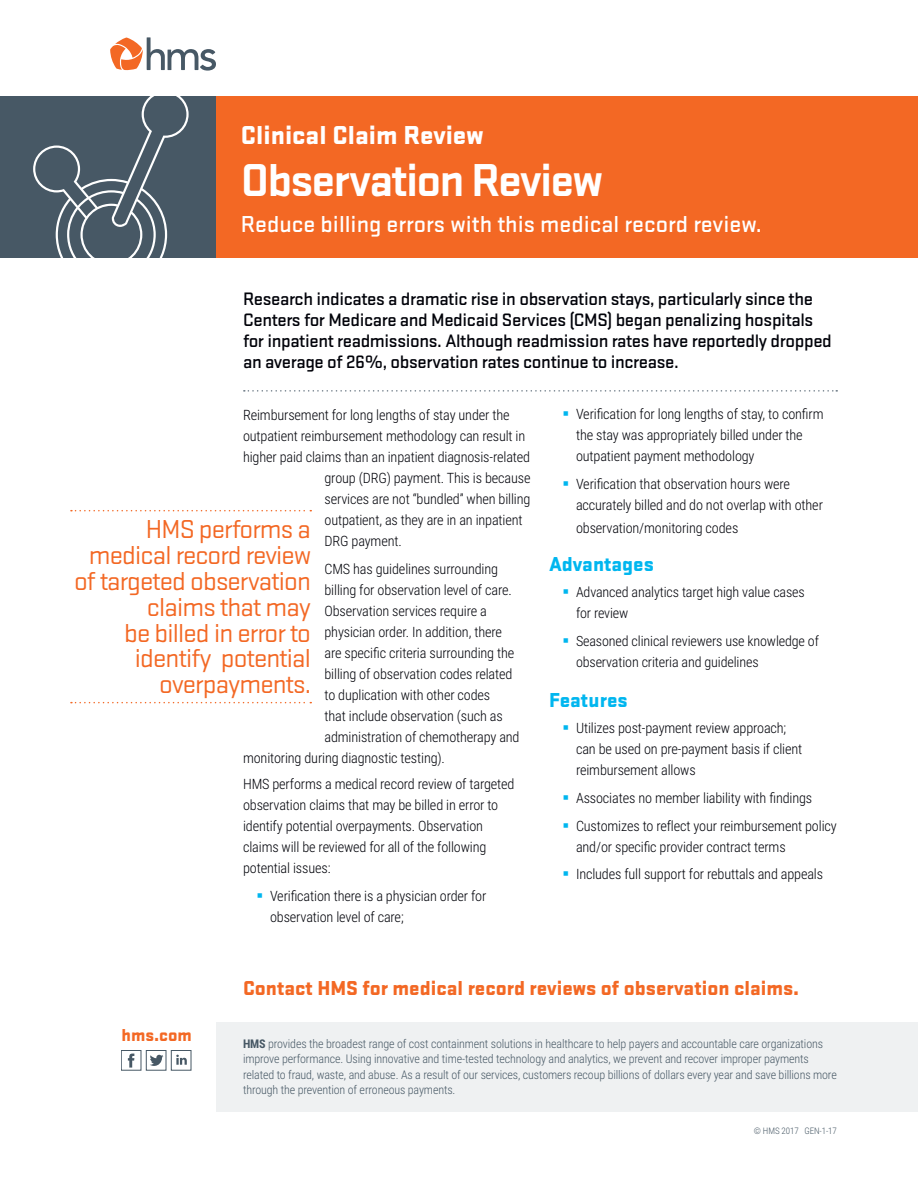
<style>
.page{position:relative;width:918px;height:1188px;background:#fff}
.page>*{position:absolute;margin:0;border:0;box-sizing:border-box;transform-origin:0 0}
.t1{font:700 48px "Stratum 2";letter-spacing:-.04em;color:#fff}
.Pull_Quote{font:27px/25.8px "Stratum 2";letter-spacing:-.03em;color:#f36824;text-align:right}
.t2{font:900 27px "Stratum 2";color:#fff}
.t3{font:500 24px "Stratum 2";color:#fff}
.Call_to_Action{font:900 21px "Stratum 2";color:#f36824}
.Paragraph{font:900 21px "Stratum 2";color:#00b6ef}
.Intro_Paragraph{font:500 18.75px/21px "Stratum 2";letter-spacing:-.02em;color:#010209}
.t4{font:900 18px "Stratum 2";color:#f36824}
.Paragraph-2{font:300 14.25px/21px "Roboto Condensed";letter-spacing:-.01em;color:#010209}
.t5{font:300 14.1px/21px "Roboto Condensed";letter-spacing:-.01em;color:#010209}
.Boiler{font:300 12px/15.6px "Roboto Condensed";letter-spacing:-.01em;color:#475865}
.t6{font:300 9px "Roboto Condensed";letter-spacing:-.01em;color:#475865}
.s1{color:#00b6ef}
.s2{font-weight:700}
</style>
<div class="page">
<div style="left:216px;top:96px;width:702px;height:162px;background:#f36824"></div>
<svg style="left:110px;top:37px;width:106px;height:34px"></svg>
<div style="left:0;top:96px;width:216px;height:162px;background:#475865"></div>
<svg style="left:33px;top:96px;width:156px;height:162px"></svg>
<svg style="left:71px;top:510px;width:240px;height:1px"></svg>
<svg style="left:71px;top:702px;width:240px;height:1px"></svg>
<svg style="left:244px;top:390px;width:593px;height:2px"></svg>
<div style="left:216px;top:1022px;width:702px;height:89px;background:#eff1f2"></div>
<svg style="left:121px;top:1050px;width:70px;height:20px"></svg>
<h1 class="t2" style="left:241px;top:116px;width:244px">Clinical Claim Review</h1>
<h1 class="t1" style="left:241px;top:147px;width:364px">Observation Review</h1>
<h2 class="t3" style="left:241px;top:208px;width:522px">Reduce billing errors with this medical record review.</h2>
<p class="Intro_Paragraph" style="left:243px;top:288px;width:590px">Research indicates a dramatic rise in observation stays, particularly since the Centers for Medicare and Medicaid Services (CMS) began penalizing hospitals for inpatient readmissions. Although readmission rates have reportedly dropped an average of 26%, observation rates continue to increase.</p>
<p class="Paragraph-2" style="left:243px;top:404px;width:268px">Reimbursement for long lengths of stay under the</p>
<p class="Paragraph-2" style="left:243px;top:425px;width:284px">outpatient reimbursement methodology can result in</p>
<p class="Paragraph-2" style="left:243px;top:446px;width:289px">higher paid claims than an inpatient diagnosis-related</p>
<p class="Paragraph-2" style="left:325px;top:467px;width:207px">group (DRG) payment. This is because</p>
<p class="Paragraph-2" style="left:325px;top:488px;width:207px">services are not “bundled” when billing</p>
<p class="Paragraph-2" style="left:325px;top:509px;width:200px">outpatient, as they are in an inpatient</p>
<p class="Paragraph-2" style="left:325px;top:530px;width:79px">DRG payment.</p>
<p class="Paragraph-2" style="left:325px;top:558px;width:175px">CMS has guidelines surrounding</p>
<p class="Paragraph-2" style="left:325px;top:579px;width:189px">billing for observation level of care.</p>
<p class="Paragraph-2" style="left:325px;top:600px;width:164px">Observation services require a</p>
<p class="Paragraph-2" style="left:325px;top:621px;width:179px">physician order. In addition, there</p>
<p class="Paragraph-2" style="left:325px;top:642px;width:191px">are specific criteria surrounding the</p>
<p class="Paragraph-2" style="left:325px;top:663px;width:189px">billing of observation codes related</p>
<p class="Paragraph-2" style="left:325px;top:684px;width:167px">to duplication with other codes</p>
<p class="Paragraph-2" style="left:325px;top:705px;width:180px">that include observation (such as</p>
<p class="Paragraph-2" style="left:325px;top:726px;width:197px">administration of chemotherapy and</p>
<p class="Paragraph-2" style="left:243px;top:747px;width:203px">monitoring during diagnostic testing).</p>
<p class="Paragraph-2" style="left:243px;top:773px;width:273px">HMS performs a medical record review of targeted observation claims that may be billed in error to identify potential overpayments. Observation claims will be reviewed for all of the following potential issues:</p>
<p class="Paragraph-2" style="left:270px;top:885px;width:218px;text-indent:-14px"><span class="s1">▪</span> Verification there is a physician order for observation level of care;</p>
<p class="Pull_Quote" style="left:74px;top:515px;width:239px">HMS performs a medical record review of targeted observation claims that may<br>be billed in error to identify potential overpayments.</p>
<p class="Paragraph-2" style="left:576px;top:403px;width:249px;text-indent:-14px"><span class="s1">▪</span> Verification for long lengths of stay, to confirm the stay was appropriately billed under the outpatient payment methodology</p>
<p class="Paragraph-2" style="left:576px;top:473px;width:248px;text-indent:-14px"><span class="s1">▪</span> Verification that observation hours were accurately billed and do not overlap with other</p>
<p class="Paragraph-2" style="left:576px;top:517px;width:164px">observation/monitoring codes</p>
<h3 class="Paragraph" style="left:549px;top:549px;width:106px">Advantages</h3>
<p class="t5" style="left:576px;top:581px;width:230px;text-indent:-14px"><span class="s1">▪</span> Advanced analytics target high value cases for review</p>
<p class="t5" style="left:576px;top:630px;width:244px;text-indent:-14px"><span class="s1">▪</span> Seasoned clinical reviewers use knowledge of observation criteria and guidelines</p>
<p class="Paragraph" style="left:549px;top:685px;width:80px">Features</p>
<p class="Paragraph-2" style="left:576px;top:717px;width:228px;text-indent:-14px"><span class="s1">▪</span> Utilizes post-payment review approach; can be used on pre-payment basis if client reimbursement allows</p>
<p class="Paragraph-2" style="left:563px;top:787px;width:251px"><span class="s1">▪</span> Associates no member liability with findings</p>
<p class="Paragraph-2" style="left:576px;top:815px;width:262px;text-indent:-14px"><span class="s1">▪</span> Customizes to reflect your reimbursement policy and/or specific provider contract terms</p>
<p class="Paragraph-2" style="left:563px;top:863px;width:262px"><span class="s1">▪</span> Includes full support for rebuttals and appeals</p>
<p class="t4" style="left:122px;top:1022px;width:72px">hms.com</p>
<p class="Call_to_Action" style="left:243px;top:973px;width:558px">Contact HMS for medical record reviews of observation claims.</p>
<p class="Boiler" style="left:243px;top:1035px;width:595px"><span class="s2">HMS</span> provides the broadest range of cost containment solutions in healthcare to help payers and accountable care organizations improve performance. Using innovative and time-tested technology and analytics, we prevent and recover improper payments related to fraud, waste, and abuse. As a result of our services, customers recoup billions of dollars every year and save billions more through the prevention of erroneous payments.</p>
<p class="t6" style="left:754px;top:1124px;width:85px">© HMS 2017 GEN-1-17</p>
</div>
